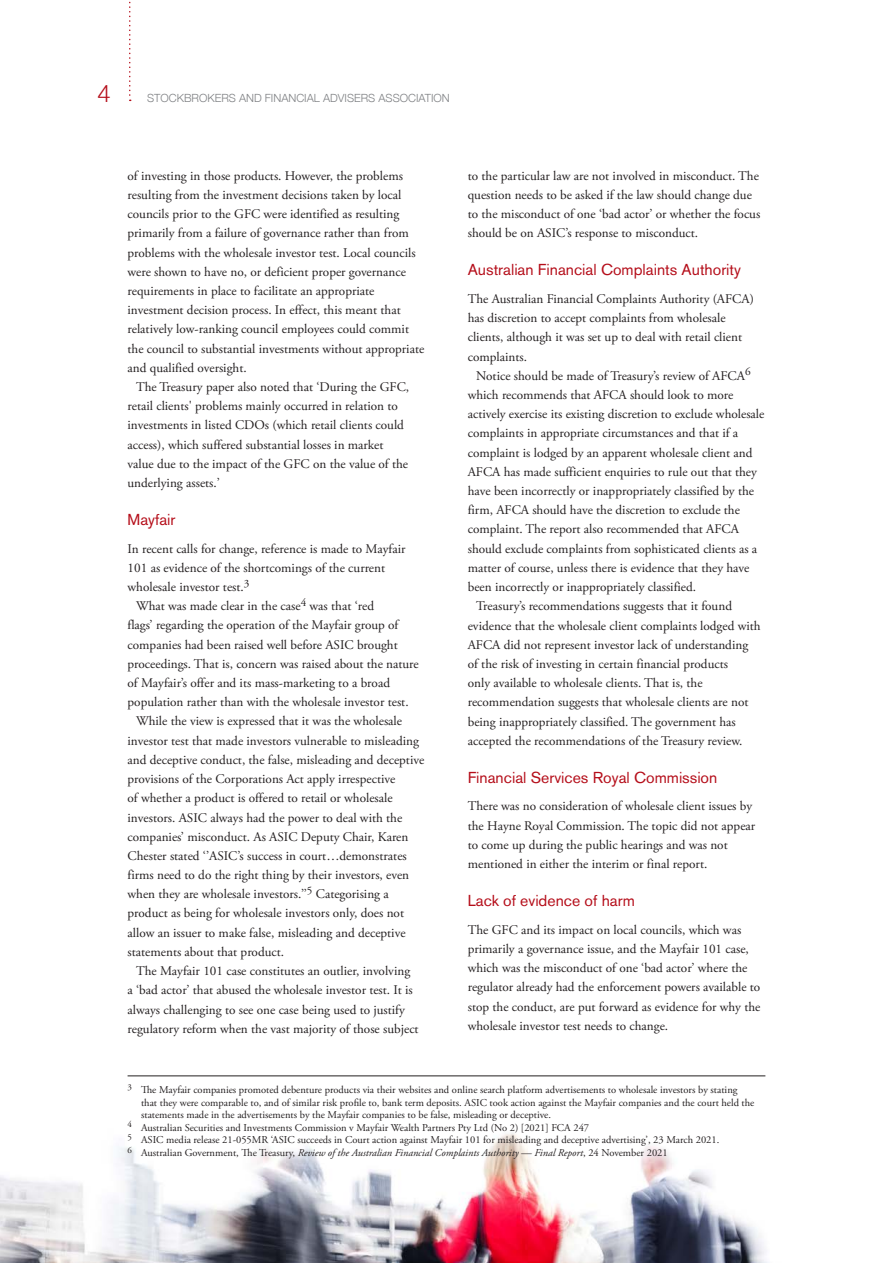
<style>
.page{position:relative;width:893px;height:1263px;background:#fff}
.page>*{position:absolute;margin:0;border:0;box-sizing:border-box;transform-origin:0 0}
.t1{font:300 24px "Helvetica Neue";color:#b50e1a}
.Heading2{font:15.75px "Akzidenz Grotesk BE";color:#b50e1a}
.body_copy{font:13.2px/19.2px "Adobe Garamond Pro";color:#231f20}
.t2{font:300 11.25px "Helvetica Neue";color:#7e8083}
.Heading1{font:10.5px/12.6px "Adobe Garamond Pro";color:#231f20}
.Heading1-2{font:italic 10.5px "Adobe Garamond Pro";color:#231f20}
.s1{font-style:normal}
</style>
<div class="page">
<svg style="left:129px;top:1px;width:2px;height:100px"></svg>
<img style="left:0;top:1075px;width:768px;height:188px">
<hr style="left:128px;top:1075px;width:637px;height:1px;background:#231f20">
<h1 class="t1" style="left:98px;top:74px;width:15px">4</h1>
<p class="t2" style="left:147px;top:89px;width:304px">STOCKBROKERS AND FINANCIAL ADVISERS ASSOCIATION</p>
<p class="body_copy" style="left:128px;top:166px;width:298px">of investing in those products. However, the problems resulting from the investment decisions taken by local councils prior to the GFC were identified as resulting primarily from a failure of governance rather than from problems with the wholesale investor test. Local councils were shown to have no, or deficient proper governance requirements in place to facilitate an appropriate investment decision process. In effect, this meant that relatively low-ranking council employees could commit the council to substantial investments without appropriate and qualified oversight.</p>
<p class="body_copy" style="left:128px;top:378px;width:283px;text-indent:9px">The Treasury paper also noted that ‘During the GFC, retail clients' problems mainly occurred in relation to investments in listed CDOs (which retail clients could access), which suffered substantial losses in market value due to the impact of the GFC on the value of the underlying assets.’</p>
<p class="Heading2" style="left:128px;top:510px;width:49px">Mayfair</p>
<p class="body_copy" style="left:128px;top:539px;width:279px">In recent calls for change, reference is made to Mayfair<br>101 as evidence of the shortcomings of the current wholesale investor test.<sup>3</sup></p>
<p class="body_copy" style="left:128px;top:597px;width:293px;text-indent:9px">What was made clear in the case<sup>4</sup> was that ‘red<br>flags’ regarding the operation of the Mayfair group of companies had been raised well before ASIC brought proceedings. That is, concern was raised about the nature of Mayfair’s offer and its mass-marketing to a broad population rather than with the wholesale investor test.</p>
<p class="body_copy" style="left:128px;top:712px;width:298px;text-indent:9px">While the view is expressed that it was the wholesale investor test that made investors vulnerable to misleading and deceptive conduct, the false, misleading and deceptive provisions of the Corporations Act apply irrespective<br>of whether a product is offered to retail or wholesale investors. ASIC always had the power to deal with the companies’ misconduct. As ASIC Deputy Chair, Karen Chester stated ‘’ASIC’s success in court…demonstrates firms need to do the right thing by their investors, even when they are wholesale investors.’’<sup>5</sup> Categorising a product as being for wholesale investors only, does not allow an issuer to make false, misleading and deceptive statements about that product.</p>
<p class="body_copy" style="left:128px;top:962px;width:293px;text-indent:9px">The Mayfair 101 case constitutes an outlier, involving a ‘bad actor’ that abused the wholesale investor test. It is always challenging to see one case being used to justify regulatory reform when the vast majority of those subject</p>
<p class="body_copy" style="left:468px;top:166px;width:294px">to the particular law are not involved in misconduct. The question needs to be asked if the law should change due to the misconduct of one ‘bad actor’ or whether the focus should be on ASIC’s response to misconduct.</p>
<p class="Heading2" style="left:468px;top:260px;width:275px">Australian Financial Complaints Authority</p>
<p class="body_copy" style="left:468px;top:290px;width:288px">The Australian Financial Complaints Authority (AFCA) has discretion to accept complaints from wholesale clients, although it was set up to deal with retail client complaints.</p>
<p class="body_copy" style="left:468px;top:366px;width:298px;text-indent:9px">Notice should be made of Treasury’s review of AFCA<sup>6 </sup>which recommends that AFCA should look to more actively exercise its existing discretion to exclude wholesale complaints in appropriate circumstances and that if a complaint is lodged by an apparent wholesale client and AFCA has made sufficient enquiries to rule out that they have been incorrectly or inappropriately classified by the firm, AFCA should have the discretion to exclude the complaint. The report also recommended that AFCA should exclude complaints from sophisticated clients as a matter of course, unless there is evidence that they have been incorrectly or inappropriately classified.</p>
<p class="body_copy" style="left:468px;top:597px;width:294px;text-indent:9px">Treasury’s recommendations suggests that it found evidence that the wholesale client complaints lodged with AFCA did not represent investor lack of understanding of the risk of investing in certain financial products<br>only available to wholesale clients. That is, the recommendation suggests that wholesale clients are not being inappropriately classified. The government has accepted the recommendations of the Treasury review.</p>
<p class="Heading2" style="left:468px;top:768px;width:251px">Financial Services Royal Commission</p>
<p class="body_copy" style="left:468px;top:797px;width:289px">There was no consideration of wholesale client issues by the Hayne Royal Commission. The topic did not appear to come up during the public hearings and was not mentioned in either the interim or final report.</p>
<p class="Heading2" style="left:468px;top:891px;width:169px">Lack of evidence of harm</p>
<p class="body_copy" style="left:468px;top:920px;width:294px">The GFC and its impact on local councils, which was primarily a governance issue, and the Mayfair 101 case, which was the misconduct of one ‘bad actor’ where the regulator already had the enforcement powers available to stop the conduct, are put forward as evidence for why the wholesale investor test needs to change.</p>
<p class="Heading1" style="left:141px;top:1084px;width:615px;text-indent:-14px"><sup>3</sup> The Mayfair companies promoted debenture products via their websites and online search platform advertisements to wholesale investors by stating that they were comparable to, and of similar risk profile to, bank term deposits. ASIC took action against the Mayfair companies and the court held the statements made in the advertisements by the Mayfair companies to be false, misleading or deceptive.</p>
<p class="Heading1" style="left:128px;top:1121px;width:463px"><sup>4</sup> Australian Securities and Investments Commission v Mayfair Wealth Partners Pty Ltd (No 2) [2021] FCA 247</p>
<p class="Heading1" style="left:128px;top:1134px;width:593px"><sup>5</sup> ASIC media release 21-055MR ‘ASIC succeeds in Court action against Mayfair 101 for misleading and deceptive advertising’, 23 March 2021.</p>
<p class="Heading1-2" style="left:128px;top:1146px;width:542px"><sup>6</sup> <span class="s1">Australian Government, The Treasury,</span> Review of the Australian Financial Complaints Authority — Final Report<span class="s1">, 24 November 2021</span></p>
</div>
